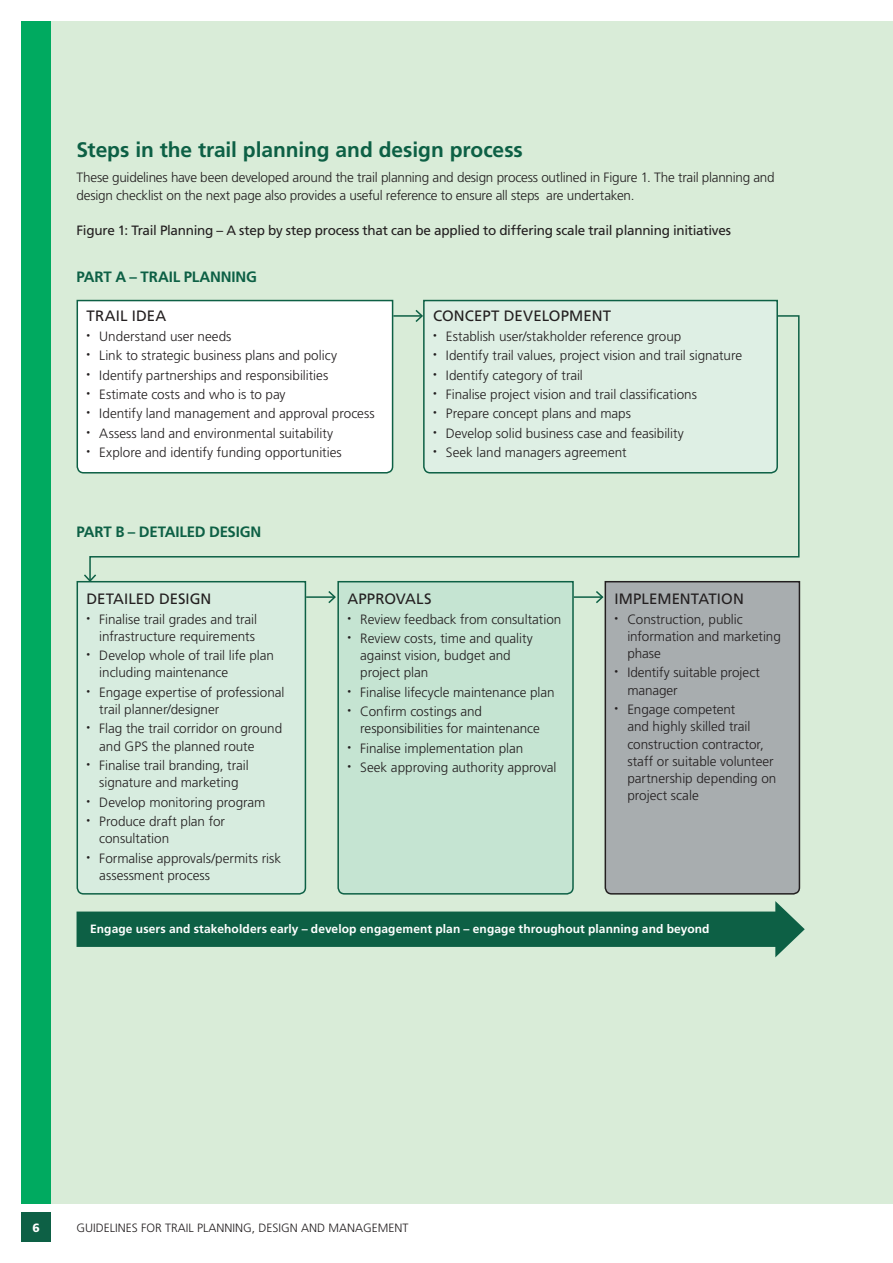
<style>
.page{position:relative;width:893px;height:1263px;background:#fff}
.page>*{position:absolute;margin:0;border:0;box-sizing:border-box;transform-origin:0 0}
.t1{font:700 21px "Frutiger";letter-spacing:-.005em;color:#0d6045}
.t2{font:15px "Frutiger";letter-spacing:.005em;color:#231f20}
.t3{font:700 15px "Frutiger";letter-spacing:-.01em;color:#0d6045}
.t4{font:300 13.5px/17.2px "Frutiger";letter-spacing:-.005em;color:#231f20}
.t5{font:13.5px "Frutiger";letter-spacing:-.02em;color:#231f20}
.t6{font:700 12px "Frutiger";letter-spacing:.01em;color:#fff}
.t7{font:300 12px "Frutiger";color:#231f20}
.t8{font:900 12px "Frutiger";color:#fff}
</style>
<div class="page">
<div style="left:21px;top:21px;width:872px;height:1182px;background:#d9ecd8"></div>
<div style="left:21px;top:1212px;width:30px;height:30px;background:#0d6045"></div>
<div style="left:21px;top:21px;width:30px;height:1182px;background:#00aa60"></div>
<svg style="left:77px;top:901px;width:728px;height:56px"></svg>
<svg style="left:76px;top:299px;width:318px;height:175px;background:#e1ece7"></svg>
<svg style="left:76px;top:581px;width:231px;height:314px"></svg>
<svg style="left:423px;top:299px;width:355px;height:15px"></svg>
<div style="left:337px;top:582px;width:237px;height:313px;background:#c5e4d2"></div>
<div style="left:604px;top:581px;width:197px;height:314px;background:#a8adaf"></div>
<svg style="left:415px;top:308px;width:9px;height:6px"></svg>
<hr style="left:306px;top:596px;width:29px;height:2px;background:#0d6045">
<svg style="left:327px;top:591px;width:9px;height:13px"></svg>
<hr style="left:574px;top:596px;width:28px;height:2px;background:#0d6045">
<svg style="left:594px;top:589px;width:11px;height:16px"></svg>
<svg style="left:89px;top:314px;width:711px;height:268px"></svg>
<svg style="left:82px;top:573px;width:16px;height:10px"></svg>
<h1 class="t1" style="left:77px;top:137px;width:448px">Steps in the trail planning and design process</h1>
<p class="t4" style="left:77px;top:169px;width:700px">These guidelines have been developed around the trail planning and design process outlined in Figure 1. The trail planning and design checklist on the next page also provides a useful reference to ensure all steps are undertaken.</p>
<p class="t5" style="left:77px;top:222px;width:656px">Figure 1: Trail Planning – A step by step process that can be applied to differing scale trail planning initiatives</p>
<p class="t3" style="left:77px;top:268px;width:182px">PART A – TRAIL PLANNING</p>
<p class="t2" style="left:87px;top:307px;width:81px">TRAIL IDEA</p>
<p class="t4" style="left:87px;top:327px;width:146px"><sup>•</sup> Understand user needs</p>
<p class="t4" style="left:87px;top:347px;width:252px"><sup>•</sup> Link to strategic business plans and policy</p>
<p class="t4" style="left:87px;top:366px;width:243px"><sup>•</sup> Identify partnerships and responsibilities</p>
<p class="t4" style="left:87px;top:386px;width:201px"><sup>•</sup> Estimate costs and who is to pay</p>
<p class="t4" style="left:87px;top:405px;width:290px"><sup>•</sup> Identify land management and approval process</p>
<p class="t4" style="left:87px;top:424px;width:248px"><sup>•</sup> Assess land and environmental suitability</p>
<p class="t4" style="left:87px;top:444px;width:257px"><sup>•</sup> Explore and identify funding opportunities</p>
<p class="t3" style="left:77px;top:523px;width:186px">PART B – DETAILED DESIGN</p>
<p class="t2" style="left:433px;top:307px;width:179px">CONCEPT DEVELOPMENT</p>
<p class="t4" style="left:433px;top:327px;width:250px"><sup>•</sup> Establish user/stakholder reference group</p>
<p class="t4" style="left:433px;top:347px;width:311px"><sup>•</sup> Identify trail values, project vision and trail signature</p>
<p class="t4" style="left:433px;top:366px;width:151px"><sup>•</sup> Identify category of trail</p>
<p class="t4" style="left:433px;top:386px;width:265px"><sup>•</sup> Finalise project vision and trail classifications</p>
<p class="t4" style="left:433px;top:405px;width:199px"><sup>•</sup> Prepare concept plans and maps</p>
<p class="t4" style="left:433px;top:424px;width:252px"><sup>•</sup> Develop solid business case and feasibility</p>
<p class="t4" style="left:433px;top:444px;width:195px"><sup>•</sup> Seek land managers agreement</p>
<p class="t2" style="left:87px;top:590px;width:126px">DETAILED DESIGN</p>
<p class="t4" style="left:87px;top:610px;width:172px;text-align:right"><sup>•</sup> Finalise trail grades and trail infrastructure requirements</p>
<p class="t4" style="left:99px;top:647px;width:176px;text-indent:-13px"><sup>•</sup> Develop whole of trail life plan including maintenance</p>
<p class="t4" style="left:99px;top:683px;width:187px;text-indent:-13px"><sup>•</sup> Engage expertise of professional trail planner/designer</p>
<p class="t4" style="left:99px;top:720px;width:184px;text-indent:-13px"><sup>•</sup> Flag the trail corridor on ground and GPS the planned route</p>
<p class="t4" style="left:87px;top:757px;width:164px;text-align:center"><sup>•</sup> Finalise trail branding, trail signature and marketing</p>
<p class="t4" style="left:87px;top:793px;width:180px"><sup>•</sup> Develop monitoring program</p>
<p class="t4" style="left:99px;top:813px;width:127px;text-indent:-13px"><sup>•</sup> Produce draft plan for consultation</p>
<p class="t4" style="left:99px;top:849px;width:183px;text-indent:-13px"><sup>•</sup> Formalise approvals/permits risk assessment process</p>
<p class="t2" style="left:347px;top:590px;width:86px">APPROVALS</p>
<p class="t4" style="left:347px;top:610px;width:215px"><sup>•</sup> Review feedback from consultation</p>
<p class="t4" style="left:360px;top:629px;width:174px;text-indent:-13px"><sup>•</sup> Review costs, time and quality against vision, budget and project plan</p>
<p class="t4" style="left:347px;top:683px;width:209px"><sup>•</sup> Finalise lifecycle maintenance plan</p>
<p class="t4" style="left:360px;top:703px;width:181px;text-indent:-13px"><sup>•</sup> Confirm costings and responsibilities for maintenance</p>
<p class="t4" style="left:347px;top:739px;width:177px"><sup>•</sup> Finalise implementation plan</p>
<p class="t4" style="left:347px;top:759px;width:211px"><sup>•</sup> Seek approving authority approval</p>
<p class="t2" style="left:615px;top:590px;width:131px">IMPLEMENTATION</p>
<p class="t4" style="left:627px;top:610px;width:155px;text-indent:-13px"><sup>•</sup> Construction, public information and marketing phase</p>
<p class="t4" style="left:627px;top:664px;width:134px;text-indent:-13px"><sup>•</sup> Identify suitable project manager</p>
<p class="t4" style="left:627px;top:701px;width:151px;text-indent:-13px"><sup>•</sup> Engage competent<br>and highly skilled trail construction contractor, staff or suitable volunteer partnership depending on project scale</p>
<p class="t6" style="left:90px;top:922px;width:621px">Engage users and stakeholders early – develop engagement plan – engage throughout planning and beyond</p>
<p class="t8" style="left:32px;top:1220px;width:9px">6</p>
<p class="t7" style="left:77px;top:1220px;width:334px">GUIDELINES FOR TRAIL PLANNING, DESIGN AND MANAGEMENT</p>
</div>
